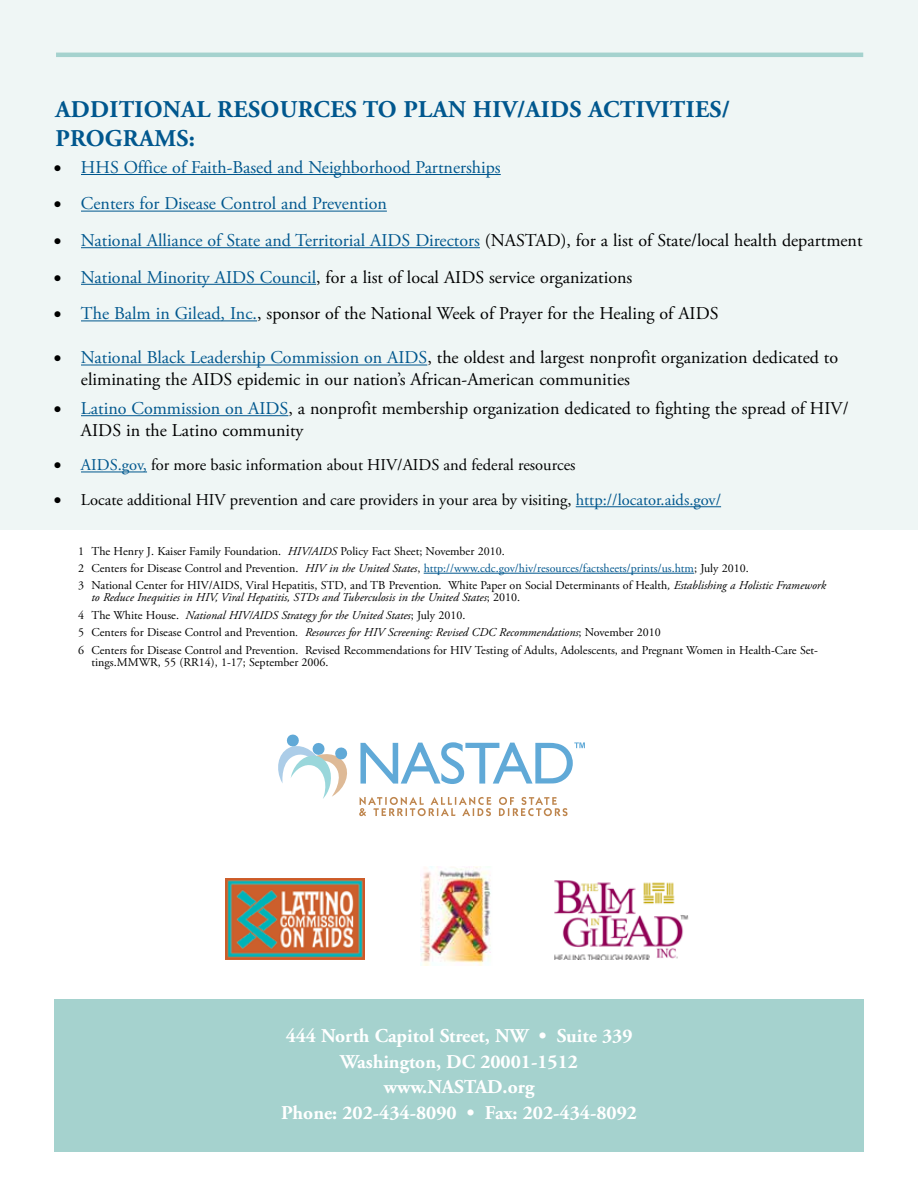
<style>
.page{position:relative;width:918px;height:1188px;background:#fff}
.page>*{position:absolute;margin:0;border:0;box-sizing:border-box;transform-origin:0 0}
.t1{font:700 24px "Adobe Garamond Pro";letter-spacing:.015em;color:#00578e}
.t2{font:700 19.5px/25.5px "Adobe Garamond Pro";color:#fff;text-align:center}
.t3{font:18px/21.6px "Adobe Garamond Pro";color:#000}
.t4{font:18px "Adobe Garamond Pro";color:#00578e}
.t5{font:16.5px "Adobe Garamond Pro";color:#000}
.t6{font:12px/17.4px "Adobe Garamond Pro";color:#000}
.s1{color:#000}
.s2{color:#00578e}
.s3{font-style:italic}
</style>
<div class="page">
<div style="left:0;top:0;width:918px;height:529px;background:#eff6f5"></div>
<hr style="left:56px;top:53px;width:807px;height:4px;background:#a5d2ce">
<div style="left:54px;top:1000px;width:810px;height:152px;background:#a5d2ce"></div>
<svg style="left:278px;top:734px;width:70px;height:65px"></svg>
<svg style="left:359px;top:797px;width:132px;height:19px"></svg>
<svg style="left:499px;top:797px;width:69px;height:19px"></svg>
<svg style="left:360px;top:742px;width:225px;height:42px"></svg>
<hr style="left:81px;top:174px;width:420px;height:1px;background:#00578e">
<hr style="left:81px;top:211px;width:306px;height:1px;background:#00578e">
<hr style="left:81px;top:247px;width:399px;height:1px;background:#00578e">
<hr style="left:81px;top:284px;width:235px;height:1px;background:#00578e">
<hr style="left:81px;top:320px;width:176px;height:1px;background:#00578e">
<hr style="left:81px;top:365px;width:346px;height:1px;background:#00578e">
<hr style="left:81px;top:415px;width:207px;height:1px;background:#00578e">
<hr style="left:81px;top:472px;width:66px;height:1px;background:#00578e">
<hr style="left:576px;top:506px;width:145px;height:1px;background:#00578e">
<hr style="left:424px;top:573px;width:270px;height:1px;background:#00578e">
<img style="left:225px;top:879px;width:139px;height:80px">
<img style="left:554px;top:880px;width:135px;height:79px">
<img style="left:421px;top:867px;width:70px;height:99px">
<h1 class="t1" style="left:55px;top:95px;width:32px">ADDITIO</h1>
<h1 class="t1" style="left:163px;top:95px;width:103px">NAL RESOURC</h1>
<h1 class="t1" style="left:330px;top:95px;width:273px">ES TO PLAN HIV/AIDS ACTIVITI</h1>
<h1 class="t1" style="left:695px;top:95px;width:37px">ES/</h1>
<h1 class="t1" style="left:55px;top:124px;width:33px">PROGRAMS</h1>
<h1 class="t1" style="left:189px;top:124px;width:8px">:</h1>
<h3 class="t4" style="left:54px;top:156px;width:448px"><span class="s1">•</span> HHS Office of Faith-Based and Neighborhood Partnerships</h3>
<h3 class="t4" style="left:54px;top:193px;width:334px"><span class="s1">•</span> Centers for Disease Control and Prevention</h3>
<h3 class="t4" style="left:54px;top:229px;width:810px"><span class="s1">•</span> National Alliance of State and Territorial AIDS Directors <span class="s1">(NASTAD), for a list of State/local health department</span></h3>
<h3 class="t3" style="left:54px;top:267px;width:580px">• <span class="s2">National Minority AIDS Council</span>, for a list of local AIDS service organizations</h3>
<h3 class="t3" style="left:54px;top:303px;width:666px">• <span class="s2">The Balm in Gilead, Inc.</span>, sponsor of the National Week of Prayer for the Healing of AIDS</h3>
<h3 class="t3" style="left:81px;top:347px;width:759px;text-indent:-27px">• <span class="s2">National Black Leadership Commission on AIDS</span>, the oldest and largest nonprofit organization dedicated to eliminating the AIDS epidemic in our nation’s African-American communities</h3>
<h3 class="t3" style="left:81px;top:398px;width:769px;text-indent:-27px">• <span class="s2">Latino Commission on AIDS</span>, a nonprofit membership organization dedicated to fighting the spread of HIV/<br>AIDS in the Latino community</h3>
<h3 class="t5" style="left:54px;top:455px;width:523px">• <span class="s2">AIDS.gov,</span> for more basic information about HIV/AIDS and federal resources</h3>
<h3 class="t5" style="left:54px;top:490px;width:669px">• Locate additional HIV prevention and care providers in your area by visiting, <span class="s2">http://locator.aids.gov/</span></h3>
<p class="t6" style="left:78px;top:543px;width:750px">1 The Henry J. Kaiser Family Foundation. <span class="s3">HIV/AIDS</span> Policy Fact Sheet; November 2010.<br>2 Centers for Disease Control and Prevention. <span class="s3">HIV in the United States</span>, <span class="s2">http://www.cdc.gov/hiv/resources/factsheets/prints/us.htm</span>; July 2010.<br>3 National Center for HIV/AIDS, Viral Hepatitis, STD, and TB Prevention. White Paper on Social Determinants of Health<span class="s3">, Establishing a Holistic Framework</span></p>
<p class="t6" style="left:78px;top:589px;width:742px;text-indent:14px"><span class="s3">to Reduce Inequities in HIV, Viral Hepatitis, STDs and Tuberculosis in the United States</span>; 2010.<br>4 The White House. <span class="s3">National HIV/AIDS Strategy for the United States</span>; July 2010.<br>5 Centers for Disease Control and Prevention<span class="s3">. Resources for HIV Screening: Revised CDC Recommendations</span>; November 2010<br>6 Centers for Disease Control and Prevention. Revised Recommendations for HIV Testing of Adults, Adolescents, and Pregnant Women in Health-Care Set-</p>
<p class="t6" style="left:92px;top:654px;width:239px">tings.MMWR, 55 (RR14), 1-17; September 2006.</p>
<h2 class="t2" style="left:281px;top:1024px;width:357px">444 NORTH CAPITOL STREET, NW • SUITE 339<br>WASHINGTON, DC 20001-1512<br>WWW.NASTAD.ORG<br>PHONE: 202-434-8090 • FAX: 202-434-8092</h2>
</div>
